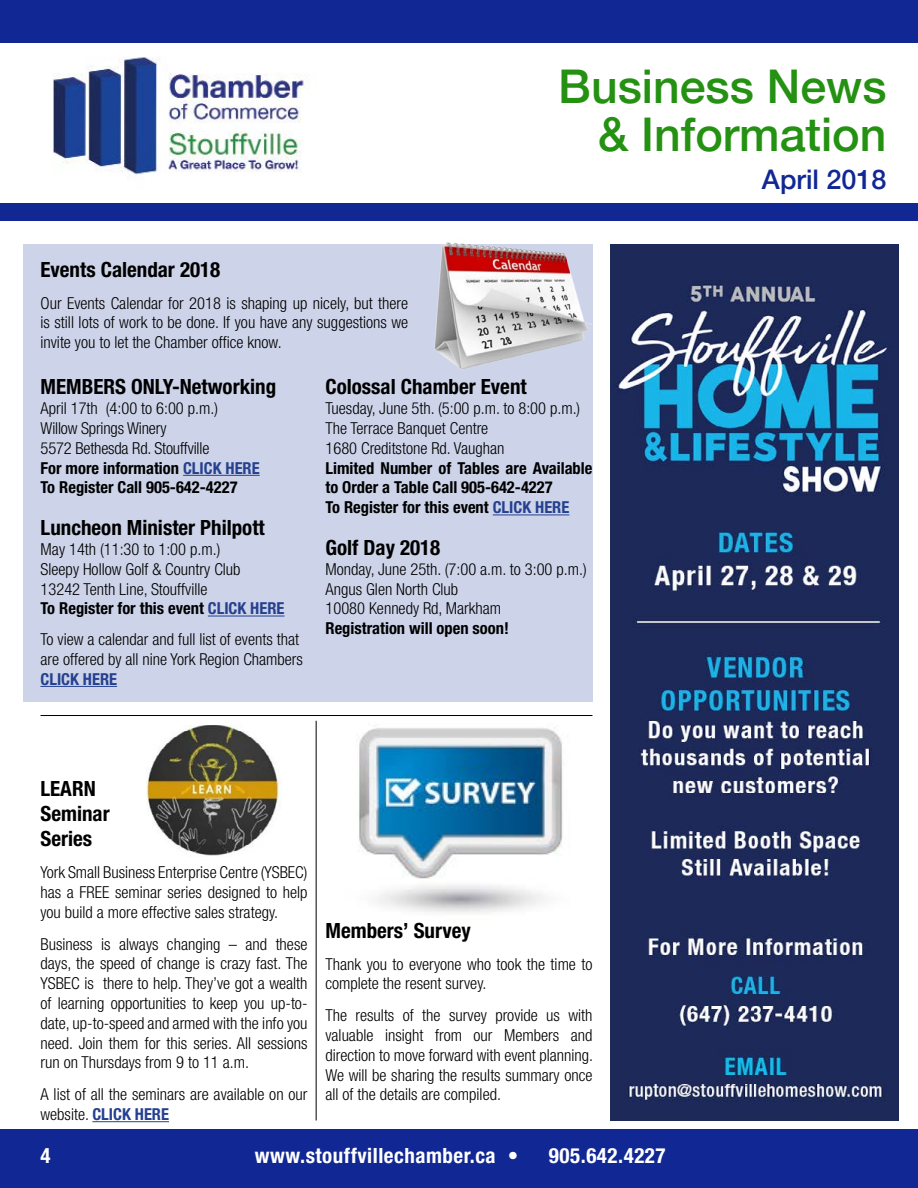
<style>
.page{position:relative;width:918px;height:1188px;background:#fff}
.page>*{position:absolute;margin:0;border:0;box-sizing:border-box;transform-origin:0 0}
.t1{font:500 46.5px/48px "Helvetica Neue";color:#249112;text-align:right}
.t2{font:500 27px "Helvetica Neue";color:#112793}
.t3{font:700 condensed 21px/25.2px "Helvetica Neue";color:#000}
.t4{font:700 condensed 21px "Helvetica Neue";letter-spacing:.025em;color:#fff}
.t5{font:300 condensed 16.5px/19.8px "Helvetica Neue";color:#000}
.t6{font:700 condensed 16.5px/19.8px "Helvetica Neue";color:#000}
.t7{font:700 condensed 16.5px "Helvetica Neue";color:#25408f}
.s1{font-weight:700}
.s2{font-weight:700;color:#25408f}
.s3{color:#25408f}
</style>
<div class="page">
<div style="left:23px;top:244px;width:569px;height:458px;background:#cdd4e9"></div>
<img style="left:53px;top:57px;width:255px;height:121px">
<div style="left:0;top:1129px;width:918px;height:58px;background:#112793"></div>
<div style="left:0;top:204px;width:918px;height:17px;background:#112793"></div>
<div style="left:0;top:0;width:918px;height:43px;background:#112793"></div>
<img style="left:434px;top:242px;width:159px;height:128px">
<hr style="left:40px;top:715px;width:552px;height:1px;background:#000">
<hr style="left:92px;top:1121px;width:77px;height:1px;background:#25408f">
<img style="left:147px;top:722px;width:134px;height:134px">
<hr style="left:316px;top:721px;width:1px;height:399px;background:#000">
<hr style="left:183px;top:475px;width:77px;height:1px;background:#25408f">
<hr style="left:208px;top:616px;width:77px;height:1px;background:#25408f">
<hr style="left:40px;top:686px;width:77px;height:1px;background:#25408f">
<hr style="left:493px;top:515px;width:76px;height:1px;background:#25408f">
<img style="left:610px;top:244px;width:289px;height:876px">
<img style="left:358px;top:728px;width:205px;height:185px">
<p class="t3" style="left:40px;top:256px;width:181px">Events Calendar 2018</p>
<p class="t5" style="left:40px;top:293px;width:369px;text-align:justify">Our Events Calendar for 2018 is shaping up nicely, but there is still lots of work to be done. If you have any suggestions we invite you to let the Chamber office know.</p>
<h1 class="t1" style="left:558px;top:59px;width:330px">Business News &amp; Information</h1>
<h2 class="t2" style="left:762px;top:158px;width:126px">April 2018</h2>
<p class="t3" style="left:41px;top:374px;width:237px">MEMBERS ONLY-Networking</p>
<p class="t5" style="left:41px;top:398px;width:221px">April 17th (4:00 to 6:00 p.m.)<br>Willow Springs Winery<br>5572 Bethesda Rd. Stouffville<br><span class="s1">For more information</span> <span class="s2">CLICK HERE<br></span><span class="s1">To Register Call 905-642-4227</span></p>
<p class="t3" style="left:41px;top:515px;width:226px">Luncheon Minister Philpott</p>
<p class="t5" style="left:41px;top:539px;width:245px">May 14th (11:30 to 1:00 p.m.)<br>Sleepy Hollow Golf &amp; Country Club<br>13242 Tenth Line, Stouffville<br><span class="s1">To Register for this event</span> <span class="s2">CLICK HERE</span></p>
<p class="t5" style="left:40px;top:629px;width:264px">To view a calendar and full list of events that are offered by all nine York Region Chambers</p>
<p class="t7" style="left:40px;top:669px;width:78px">CLICK HERE</p>
<p class="t3" style="left:326px;top:374px;width:203px">Colossal Chamber Event</p>
<p class="t5" style="left:326px;top:398px;width:256px">Tuesday, June 5th. (5:00 p.m. to 8:00 p.m.)<br>The Terrace Banquet Centre<br>1680 Creditstone Rd. Vaughan</p>
<p class="t6" style="left:326px;top:458px;width:268px">Limited Number of Tables are Available to Order a Table Call 905-642-4227<br>To Register for this event <span class="s3">CLICK HERE</span></p>
<p class="t3" style="left:326px;top:535px;width:116px">Golf Day 2018</p>
<p class="t5" style="left:326px;top:559px;width:263px">Monday, June 25th. (7:00 a.m. to 3:00 p.m.)<br>Angus Glen North Club<br>10080 Kennedy Rd, Markham</p>
<p class="t6" style="left:326px;top:618px;width:185px">Registration will open soon!</p>
<p class="t3" style="left:40px;top:776px;width:71px">LEARN<br>Seminar<br>Series</p>
<p class="t5" style="left:40px;top:862px;width:269px;text-align:justify">York Small Business Enterprise Centre (YSBEC) has a FREE seminar series designed to help you build a more effective sales strategy.</p>
<p class="t5" style="left:40px;top:934px;width:269px;text-align:justify">Business is always changing – and these days, the speed of change is crazy fast. The YSBEC is there to help. They’ve got a wealth of learning opportunities to keep you up-to&shy;date, up-to-speed and armed with the info you need. Join them for this series. All sessions run on Thursdays from 9 to 11 a.m.</p>
<p class="t5" style="left:40px;top:1084px;width:268px">A list of all the seminars are available on our website. <span class="s2">CLICK HERE</span></p>
<p class="t3" style="left:326px;top:918px;width:147px">Members’ Survey</p>
<p class="t5" style="left:326px;top:954px;width:268px">Thank you to everyone who took the time to complete the resent survey.</p>
<p class="t5" style="left:326px;top:1005px;width:269px;text-align:justify">The results of the survey provide us with valuable insight from our Members and direction to move forward with event planning.<br>We will be sharing the results summary once all of the details are compiled.</p>
<p class="t4" style="left:255px;top:1143px;width:265px">www.stouffvillechamber.ca ••</p>
<p class="t4" style="left:549px;top:1147px;width:118px">905.642.4227</p>
<p class="t4" style="left:40px;top:1143px;width:12px">4</p>
<p class="t4" style="left:255px;top:1147px;width:242px">www.stouffvillechamber.ca</p>
<p class="t4" style="left:549px;top:1143px;width:118px">905.642.4227</p>
</div>
